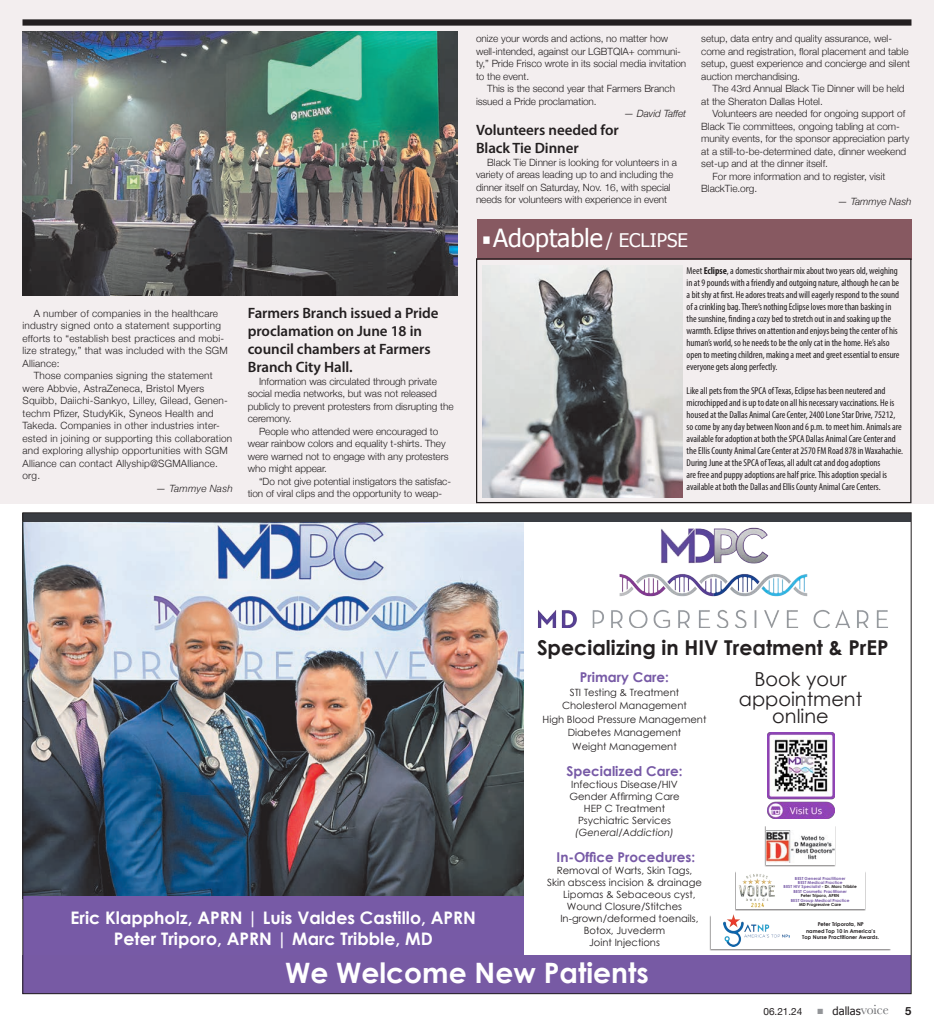
<style>
.page{position:relative;width:934px;height:1035px;background:#fff}
.page>*{position:absolute;margin:0;border:0;box-sizing:border-box;transform-origin:0 0}
.t1{font:700 28.12px "Century Gothic";color:#fff}
.t2{font:25px "Tahoma";letter-spacing:-.005em;color:#fff}
.t3{font:700 20.5px "Century Gothic";color:#231f20}
.t4{font:19.38px/20px "Century Gothic";color:#231f20;text-align:center}
.t5{font:700 17.25px/21.2px "Century Gothic";color:#fff;text-align:center}
.t6{font:600 15px/18px "Myriad Pro";letter-spacing:-.005em;color:#231f20}
.t7{font:700 13.5px "Century Gothic";color:#775aa6}
.t8{font:11.25px "Tahoma";letter-spacing:-.005em;color:#231f20}
.t9{font:700 11.25px "Helvetica Neue";color:#231f20}
.t10{font:300 10px/12.5px "Helvetica Neue";letter-spacing:-.005em;color:#231f20}
.t11{font:condensed 10px/12px "Myriad Pro";letter-spacing:-.005em;color:#231f20}
.t12{font:300 10px "Helvetica Neue";letter-spacing:.02em;color:#231f20}
.t13{font:10px/13.5px "Century Gothic";color:#231f20;text-align:center}
.t14{font:italic 300 10px "Helvetica Neue";letter-spacing:-.005em;color:#231f20}
.t15{font:italic 10px "Century Gothic";color:#231f20}
.t16{font:italic 300 10px "Helvetica Neue";letter-spacing:.02em;color:#231f20}
.t17{font:10px "Helvetica Neue";color:#231f20}
.t18{font:6.25px "Helvetica Neue";color:#fff}
.t19{font:700 5.25px/6.2px "Century Gothic";color:#231f20;text-align:center}
.t20{font:700 4.25px/4.5px "Century Gothic";color:#775aa6;text-align:center}
.t21{font:700 4.25px "Century Gothic";color:#231f20}
.s1{font-size:18.75px}
.s2{font-weight:700}
.s3{color:#231f20}
.s4{color:#939598}
.s5{font-family:"Baskerville";font-size:13.75px;color:#6c6d70}
</style>
<div class="page">
<div style="left:0;top:0;width:934px;height:504px;background:#f3eeef"></div>
<div style="left:477px;top:219px;width:434px;height:41px;background:#875961"></div>
<div style="left:476px;top:258px;width:435px;height:245px;border:1px solid #231f20"></div>
<img style="left:483px;top:266px;width:200px;height:231px">
<img style="left:22px;top:32px;width:436px;height:264px">
<div style="left:22px;top:19px;width:889px;height:7px;background:#231f20"></div>
<img style="left:767px;top:732px;width:67px;height:87px">
<div style="left:765px;top:826px;width:71px;height:41px;background:#a09e9e"></div>
<div style="left:766px;top:826px;width:69px;height:39px;background:#fff"></div>
<img style="left:766px;top:830px;width:69px;height:32px">
<div style="left:735px;top:871px;width:131px;height:40px;background:#969495"></div>
<div style="left:736px;top:871px;width:129px;height:38px;background:#fff"></div>
<img style="left:738px;top:874px;width:37px;height:34px">
<div style="left:709px;top:915px;width:182px;height:36px;background:#231f20;opacity:.52"></div>
<div style="left:711px;top:915px;width:179px;height:34px;background:#fff"></div>
<img style="left:723px;top:915px;width:67px;height:31px">
<img style="left:538px;top:528px;width:350px;height:100px">
<img style="left:24px;top:521px;width:500px;height:375px">
<div style="left:23px;top:896px;width:501px;height:63px;background:#775aa6"></div>
<div style="left:24px;top:513px;width:887px;height:8px;background:#393c42"></div>
<div style="left:23px;top:955px;width:888px;height:38px;background:#775aa4"></div>
<p class="t12" style="left:34px;top:307px;width:186px">A number of companies in the healthcare</p>
<p class="t12" style="left:22px;top:319px;width:200px">industry signed onto a statement supporting</p>
<p class="t12" style="left:22px;top:332px;width:203px">efforts to “establish best practices and mobi-</p>
<p class="t12" style="left:22px;top:344px;width:207px">lize strategy,” that was included with the SGM</p>
<p class="t12" style="left:22px;top:357px;width:39px">Alliance:</p>
<p class="t12" style="left:34px;top:369px;width:180px">Those companies signing the statement</p>
<p class="t12" style="left:22px;top:382px;width:183px">were Abbvie, AstraZeneca, Bristol Myers</p>
<p class="t12" style="left:22px;top:394px;width:207px">Squibb, Daiichi-Sankyo, Lilley, Gilead, Genen-</p>
<p class="t12" style="left:22px;top:407px;width:193px">techm Pfizer, StudyKik, Syneos Health and</p>
<p class="t12" style="left:22px;top:419px;width:199px">Takeda. Companies in other industries inter-</p>
<p class="t12" style="left:22px;top:432px;width:211px">ested in joining or supporting this collaboration</p>
<p class="t12" style="left:22px;top:444px;width:207px">and exploring allyship opportunities with SGM</p>
<p class="t12" style="left:22px;top:457px;width:197px">Alliance can contact Allyship@SGMAlliance.</p>
<p class="t10" style="left:22px;top:469px;width:19px">org.</p>
<p class="t16" style="left:156px;top:482px;width:78px">— Tammye Nash</p>
<h3 class="t6" style="left:248px;top:304px;width:192px">Farmers Branch issued a Pride proclamation on June 18 in council chambers at Farmers<br>Branch City Hall.</h3>
<p class="t10" style="left:259px;top:375px;width:179px">Information was circulated through private</p>
<p class="t10" style="left:248px;top:387px;width:191px">social media networks, but was not released</p>
<p class="t10" style="left:248px;top:400px;width:207px">publicly to prevent protesters from disrupting the</p>
<p class="t10" style="left:248px;top:412px;width:45px">ceremony.</p>
<p class="t10" style="left:259px;top:425px;width:181px">People who attended were encouraged to</p>
<p class="t10" style="left:248px;top:437px;width:199px">wear rainbow colors and equality t-shirts. They</p>
<p class="t10" style="left:248px;top:450px;width:202px">were warned not to engage with any protesters</p>
<p class="t10" style="left:248px;top:462px;width:81px">who might appear.</p>
<p class="t10" style="left:259px;top:475px;width:194px">“Do not give potential instigators the satisfac-</p>
<p class="t10" style="left:248px;top:487px;width:196px">tion of viral clips and the opportunity to weap-</p>
<p class="t10" style="left:476px;top:32px;width:212px">onize your words and actions, no matter how well-intended, against our LGBTQIA+ communi&shy;ty,” Pride Frisco wrote in its social media invitation to the event.</p>
<p class="t10" style="left:476px;top:82px;width:201px;text-indent:11px">This is the second year that Farmers Branch issued a Pride proclamation.</p>
<p class="t14" style="left:624px;top:108px;width:63px">— David Taffet</p>
<h3 class="t6" style="left:476px;top:121px;width:144px">Volunteers needed for<br>Black Tie Dinner</h3>
<p class="t10" style="left:476px;top:156px;width:202px;text-indent:11px">Black Tie Dinner is looking for volunteers in a variety of areas leading up to and including the dinner itself on Saturday, Nov. 16, with special needs for volunteers with experience in event</p>
<p class="t10" style="left:701px;top:32px;width:210px">setup, data entry and quality assurance, wel&shy;come and registration, floral placement and table setup, guest experience and concierge and silent auction merchandising.</p>
<p class="t10" style="left:701px;top:82px;width:205px;text-indent:11px">The 43rd Annual Black Tie Dinner will be held at the Sheraton Dallas Hotel.</p>
<p class="t10" style="left:712px;top:107px;width:194px">Volunteers are needed for ongoing support of</p>
<p class="t10" style="left:701px;top:120px;width:200px">Black Tie committees, ongoing tabling at com-</p>
<p class="t10" style="left:701px;top:132px;width:210px">munity events, for the sponsor appreciation party</p>
<p class="t10" style="left:701px;top:145px;width:207px">at a still-to-be-determined date, dinner weekend</p>
<p class="t10" style="left:701px;top:157px;width:128px">set-up and at the dinner itself.</p>
<p class="t10" style="left:712px;top:170px;width:174px">For more information and to register, visit</p>
<p class="t10" style="left:701px;top:182px;width:57px">BlackTie.org.</p>
<p class="t14" style="left:838px;top:195px;width:75px">— Tammye Nash</p>
<p class="t18" style="left:483px;top:235px;width:8px">█</p>
<h2 class="t2" style="left:493px;top:221px;width:196px">Adoptable <span class="s1">/ ECLIPSE</span></h2>
<p class="t11" style="left:686px;top:264px;width:214px">Meet <span class="s2">Eclipse</span>, a domestic shorthair mix about two years old, weighing in at 9 pounds with a friendly and outgoing nature, although he can be a bit shy at first. He adores treats and will eagerly respond to the sound of a crinkling bag. There’s nothing Eclipse loves more than basking in the sunshine, finding a cozy bed to stretch out in and soaking up the warmth. Eclipse thrives on attention and enjoys being the center of his human’s world, so he needs to be the only cat in the home. He’s also open to meeting children, making a meet and greet essential to ensure everyone gets along perfectly.</p>
<p class="t11" style="left:686px;top:385px;width:218px">Like all pets from the SPCA of Texas, Eclipse has been neutered and microchipped and is up to date on all his necessary vaccinations. He is housed at the Dallas Animal Care Center, 2400 Lone Star Drive, 75212, so come by any day between Noon and 6 p.m. to meet him. Animals are available for adoption at both the SPCA Dallas Animal Care Center and the Ellis County Animal Care Center at 2570 FM Road 878 in Waxahachie.<br>During June at the SPCA of Texas, all adult cat and dog adoptions<br>are free and puppy adoptions are half price. This adoption special is available at both the Dallas and Ellis County Animal Care Centers.</p>
<h3 class="t3" style="left:537px;top:632px;width:353px">Specializing in HIV Treatment &amp; PrEP</h3>
<h3 class="t7" style="left:580px;top:667px;width:91px">Primary Care:</h3>
<p class="t13" style="left:542px;top:685px;width:165px">STI Testing &amp; Treatment<br>Cholesterol Management<br>High Blood Pressure Management<br>Diabetes Management<br>Weight Management</p>
<h3 class="t7" style="left:566px;top:761px;width:117px">Specialized Care:</h3>
<p class="t13" style="left:569px;top:778px;width:112px;line-height:12px">Infectious Disease/HIV<br>Gender Affirming Care<br>HEP C Treatment<br>Psychiatric Services</p>
<p class="t15" style="left:575px;top:825px;width:100px">(General/Addiction)</p>
<h3 class="t7" style="left:556px;top:847px;width:140px">In-Office Procedures:</h3>
<p class="t13" style="left:557px;top:864px;width:137px">Removal of Warts, Skin Tags,</p>
<p class="t13" style="left:547px;top:876px;width:156px">Skin abscess incision &amp; drainage</p>
<p class="t13" style="left:563px;top:888px;width:134px">Lipomas &amp; Sebaceous cyst,</p>
<p class="t13" style="left:567px;top:900px;width:117px">Wound Closure/Stitches</p>
<p class="t13" style="left:560px;top:912px;width:140px">In-grown/deformed toenails,</p>
<p class="t13" style="left:584px;top:924px;width:83px">Botox, Juvederm</p>
<p class="t13" style="left:589px;top:936px;width:72px">Joint Injections</p>
<h3 class="t4" style="left:739px;top:669px;width:125px">Book your appointment</h3>
<h3 class="t4" style="left:772px;top:706px;width:58px">online</h3>
<p class="t20" style="left:783px;top:876px;width:75px">BEST General Practitioner<br>BEST Medical Practice<br>BEST HIV Specialist <span class="s3">- Dr. Marc Tribble<br></span>BEST Cosmetic Practitioner</p>
<p class="t21" style="left:801px;top:893px;width:40px">Peter Triporo, APRN</p>
<p class="t20" style="left:791px;top:898px;width:60px">BEST Group Medical Practice</p>
<p class="t21" style="left:799px;top:902px;width:44px">MD Progressive Care</p>
<p class="t19" style="left:802px;top:921px;width:78px">Peter Triporota, NP<br>named Top 10 in America’s<br>Top Nurse Practitioner Awards.</p>
<h3 class="t5" style="left:71px;top:906px;width:407px">Eric Klappholz, APRN | Luis Valdes Castillo, APRN<br>Peter Triporo, APRN | Marc Tribble, MD</h3>
<h1 class="t1" style="left:285px;top:952px;width:365px">We Welcome New Patients</h1>
<p class="t17" style="left:763px;top:1004px;width:40px">06.21.24</p>
<p class="t8" style="left:817px;top:1003px;width:73px"><span class="s4">■</span> dallas<span class="s5">voice</span></p>
<p class="t9" style="left:905px;top:1004px;width:8px">5</p>
</div>
